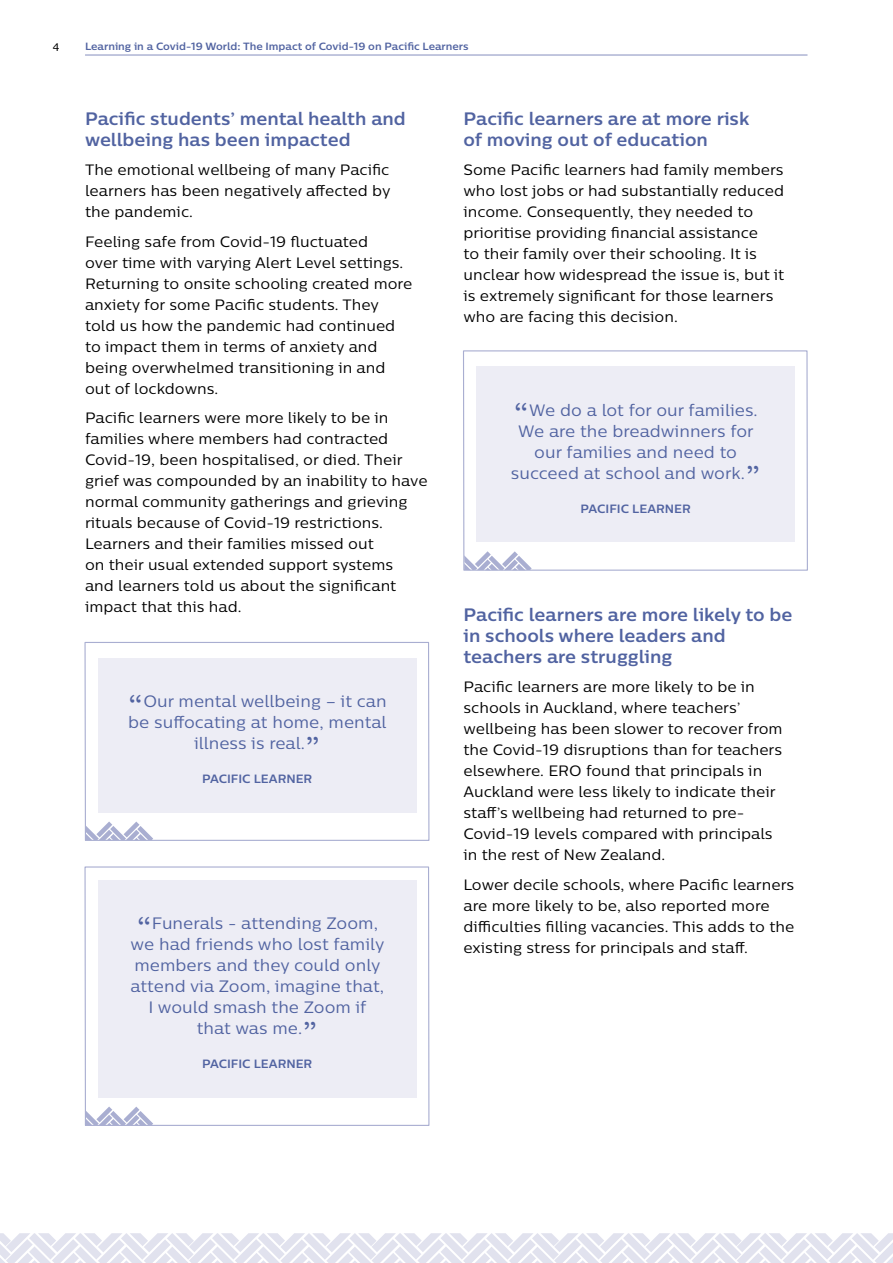
<style>
.page{position:relative;width:893px;height:1263px;background:#fff}
.page>*{position:absolute;margin:0;border:0;box-sizing:border-box;transform-origin:0 0}
.t1{font:37.5px "Centrale Sans";color:#5163a1}
.t2{font:700 18px/21px "Centrale Sans";color:#5163a1}
.t3{font:16.5px "Centrale Sans";color:#5163a1}
.t4{font:15px/21px "Centrale Sans";color:#000}
.t5{font:700 12px "Centrale Sans";color:#5163a1}
.t6{font:700 10.5px "Centrale Sans";color:#5163a1}
.t7{font:10.5px "Verdana";color:#000}
</style>
<div class="page">
<hr style="left:85px;top:55px;width:722px;height:1px;background:#868fbe">
<svg style="left:0;top:1233px;width:893px;height:30px"></svg>
<div style="left:98px;top:658px;width:319px;height:154px;background:#ededf5"></div>
<div style="left:84px;top:642px;width:345px;height:199px;border:1px solid #a9aed1"></div>
<svg style="left:86px;top:821px;width:67px;height:20px"></svg>
<div style="left:98px;top:880px;width:319px;height:217px;background:#ededf5"></div>
<div style="left:84px;top:866px;width:345px;height:260px;border:1px solid #a9aed1"></div>
<svg style="left:86px;top:1106px;width:67px;height:20px"></svg>
<div style="left:476px;top:366px;width:319px;height:176px;background:#ededf5"></div>
<div style="left:463px;top:350px;width:345px;height:221px;border:1px solid #a9aed1"></div>
<svg style="left:464px;top:551px;width:68px;height:19px"></svg>
<p class="t7" style="left:53px;top:40px;width:8px">4</p>
<p class="t6" style="left:85px;top:40px;width:385px">Learning in a Covid-19 World: The Impact of Covid-19 on Pacific Learners</p>
<p class="t2" style="left:85px;top:108px;width:322px">Pacific students’ mental health and wellbeing has been impacted</p>
<p class="t4" style="left:85px;top:159px;width:307px;text-align:justify">The emotional wellbeing of many Pacific learners has been negatively affected by the pandemic.</p>
<p class="t4" style="left:85px;top:231px;width:329px">Feeling safe from Covid-19 fluctuated<br>over time with varying Alert Level settings.<br>Returning to onsite schooling created more anxiety for some Pacific students. They told us how the pandemic had continued to impact them in terms of anxiety and being overwhelmed transitioning in and out of lockdowns.</p>
<p class="t4" style="left:85px;top:407px;width:344px">Pacific learners were more likely to be in families where members had contracted Covid‑19, been hospitalised, or died. Their grief was compounded by an inability to have normal community gatherings and grieving rituals because of Covid-19 restrictions.<br>Learners and their families missed out<br>on their usual extended support systems<br>and learners told us about the significant impact that this had.</p>
<h1 class="t1" style="left:128px;top:684px;width:17px">“</h1>
<p class="t3" style="left:143px;top:691px;width:245px">Our mental wellbeing – it can</p>
<p class="t3" style="left:128px;top:712px;width:260px">be suffocating at home, mental</p>
<p class="t3" style="left:194px;top:733px;width:112px">illness is real.</p>
<h1 class="t1" style="left:305px;top:726px;width:17px">”</h1>
<p class="t5" style="left:202px;top:771px;width:112px">PACIFIC LEARNER</p>
<h1 class="t1" style="left:136px;top:906px;width:17px">“</h1>
<p class="t3" style="left:152px;top:913px;width:228px">Funerals - attending Zoom,</p>
<p class="t3" style="left:131px;top:934px;width:255px">we had friends who lost family</p>
<p class="t3" style="left:134px;top:955px;width:247px">members and they could only</p>
<p class="t3" style="left:130px;top:976px;width:255px">attend via Zoom, imagine that,</p>
<p class="t3" style="left:148px;top:997px;width:220px">I would smash the Zoom if</p>
<p class="t3" style="left:197px;top:1018px;width:107px">that was me.</p>
<h1 class="t1" style="left:302px;top:1011px;width:17px">”</h1>
<p class="t5" style="left:202px;top:1056px;width:112px">PACIFIC LEARNER</p>
<p class="t2" style="left:463px;top:108px;width:287px">Pacific learners are at more risk of moving out of education</p>
<p class="t4" style="left:463px;top:159px;width:322px">Some Pacific learners had family members who lost jobs or had substantially reduced income. Consequently, they needed to prioritise providing financial assistance<br>to their family over their schooling. It is unclear how widespread the issue is, but it is extremely significant for those learners who are facing this decision.</p>
<h1 class="t1" style="left:514px;top:393px;width:17px">“</h1>
<p class="t3" style="left:529px;top:400px;width:230px">We do a lot for our families.</p>
<p class="t3" style="left:518px;top:421px;width:237px">We are the breadwinners for</p>
<p class="t3" style="left:534px;top:442px;width:204px">our families and need to</p>
<p class="t3" style="left:511px;top:463px;width:236px">succeed at school and work.</p>
<h1 class="t1" style="left:745px;top:456px;width:17px">”</h1>
<p class="t5" style="left:581px;top:501px;width:112px">PACIFIC LEARNER</p>
<p class="t2" style="left:463px;top:604px;width:331px">Pacific learners are more likely to be in schools where leaders and teachers are struggling</p>
<p class="t4" style="left:463px;top:676px;width:321px">Pacific learners are more likely to be in schools in Auckland, where teachers’ wellbeing has been slower to recover from the Covid-19 disruptions than for teachers elsewhere. ERO found that principals in Auckland were less likely to indicate their staff’s wellbeing had returned to pre-Covid-19 levels compared with principals in the rest of New Zealand.</p>
<p class="t4" style="left:463px;top:874px;width:332px">Lower decile schools, where Pacific learners are more likely to be, also reported more difficulties filling vacancies. This adds to the existing stress for principals and staff.</p>
</div>
